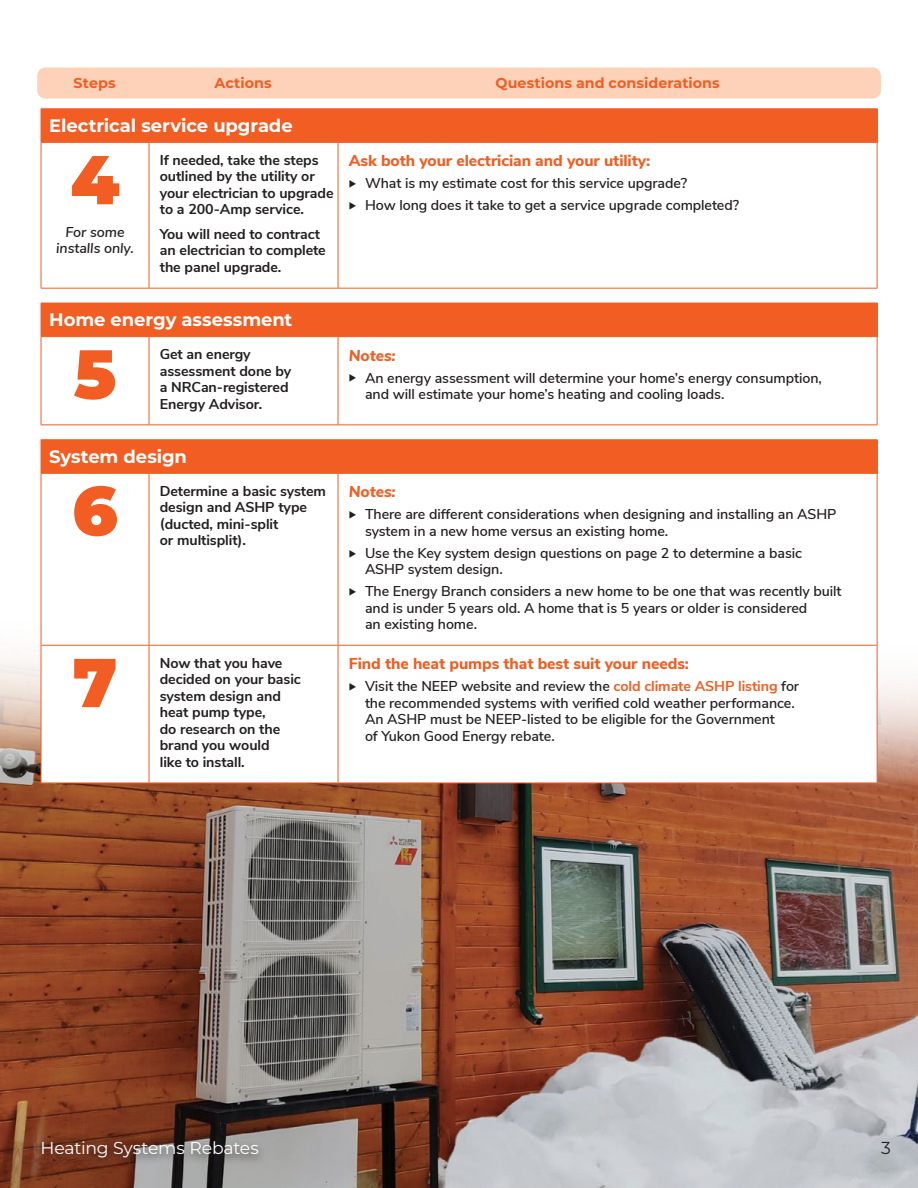
<style>
.page{position:relative;width:918px;height:1188px;background:#fff}
.page>*{position:absolute;margin:0;border:0;box-sizing:border-box;transform-origin:0 0}
.t1{font:900 69px "Montserrat";color:#f15d22}
.t2{font:700 18px "Montserrat";letter-spacing:-.005em;color:#fff}
.t3{font:17.25px "Montserrat";letter-spacing:-.01em;color:#fff}
.t4{font:17.25px "Montserrat";color:#231f20}
.t5{font:800 15.75px "Nunito Sans";letter-spacing:-.005em;color:#f15d22}
.t6{font:italic 800 15.75px "Nunito Sans";letter-spacing:-.005em;color:#f15d22}
.t7{font:600 14.25px/16.5px "Nunito Sans";letter-spacing:-.005em;color:#231f20}
.t8{font:700 14.25px/16.5px "Nunito Sans";letter-spacing:-.005em;color:#231f20}
.t9{font:700 14.25px "Montserrat";letter-spacing:.005em;color:#f15d22}
.t10{font:italic 600 14.25px/16.5px "Nunito Sans";letter-spacing:-.005em;color:#231f20;text-align:center}
.s1{font-weight:700;color:#f15d22}
</style>
<div class="page">
<img style="left:0;top:67px;width:918px;height:1121px">
<div style="left:41px;top:109px;width:836px;height:33px;background:#f15d22"></div>
<svg style="left:42px;top:143px;width:835px;height:145px"></svg>
<hr style="left:41px;top:108px;width:108px;height:1px;background:#f15d22">
<hr style="left:149px;top:108px;width:189px;height:1px;background:#f15d22">
<hr style="left:338px;top:108px;width:540px;height:1px;background:#f15d22">
<hr style="left:877px;top:109px;width:1px;height:33px;background:#f15d22">
<hr style="left:41px;top:142px;width:108px;height:1px;background:#f15d22">
<hr style="left:41px;top:143px;width:1px;height:145px;background:#f15d22">
<hr style="left:149px;top:142px;width:189px;height:1px;background:#f15d22">
<hr style="left:149px;top:143px;width:1px;height:145px;background:#f15d22">
<hr style="left:338px;top:142px;width:540px;height:1px;background:#f15d22">
<hr style="left:338px;top:143px;width:1px;height:145px;background:#f15d22">
<hr style="left:877px;top:143px;width:1px;height:145px;background:#f15d22">
<hr style="left:41px;top:288px;width:108px;height:1px;background:#f15d22">
<hr style="left:149px;top:288px;width:189px;height:1px;background:#f15d22">
<hr style="left:338px;top:288px;width:540px;height:1px;background:#f15d22">
<div style="left:41px;top:303px;width:836px;height:34px;background:#f15d22"></div>
<svg style="left:42px;top:337px;width:835px;height:87px"></svg>
<hr style="left:877px;top:303px;width:1px;height:33px;background:#f15d22">
<hr style="left:41px;top:337px;width:1px;height:87px;background:#f15d22">
<hr style="left:149px;top:337px;width:1px;height:87px;background:#f15d22">
<hr style="left:338px;top:336px;width:540px;height:1px;background:#f15d22">
<hr style="left:338px;top:337px;width:1px;height:87px;background:#f15d22">
<hr style="left:877px;top:337px;width:1px;height:87px;background:#f15d22">
<hr style="left:41px;top:424px;width:108px;height:1px;background:#f15d22">
<hr style="left:149px;top:424px;width:189px;height:1px;background:#f15d22">
<hr style="left:338px;top:424px;width:540px;height:1px;background:#f15d22">
<div style="left:41px;top:440px;width:836px;height:33px;background:#f15d22"></div>
<svg style="left:42px;top:474px;width:835px;height:309px"></svg>
<hr style="left:41px;top:439px;width:108px;height:1px;background:#f15d22">
<hr style="left:149px;top:439px;width:189px;height:1px;background:#f15d22">
<hr style="left:338px;top:439px;width:540px;height:1px;background:#f15d22">
<hr style="left:877px;top:440px;width:1px;height:33px;background:#f15d22">
<hr style="left:41px;top:473px;width:108px;height:1px;background:#f15d22">
<hr style="left:41px;top:474px;width:1px;height:171px;background:#f15d22">
<hr style="left:149px;top:473px;width:189px;height:1px;background:#f15d22">
<hr style="left:149px;top:474px;width:1px;height:171px;background:#f15d22">
<hr style="left:338px;top:473px;width:540px;height:1px;background:#f15d22">
<hr style="left:338px;top:474px;width:1px;height:171px;background:#f15d22">
<hr style="left:877px;top:474px;width:1px;height:171px;background:#f15d22">
<hr style="left:41px;top:645px;width:108px;height:1px;background:#f15d22">
<hr style="left:41px;top:646px;width:1px;height:137px;background:#f15d22">
<hr style="left:149px;top:645px;width:189px;height:1px;background:#f15d22">
<hr style="left:149px;top:646px;width:1px;height:137px;background:#f15d22">
<hr style="left:338px;top:645px;width:540px;height:1px;background:#f15d22">
<hr style="left:338px;top:646px;width:1px;height:137px;background:#f15d22">
<hr style="left:877px;top:646px;width:1px;height:137px;background:#f15d22">
<hr style="left:41px;top:783px;width:108px;height:1px;background:#f15d22">
<hr style="left:149px;top:783px;width:189px;height:1px;background:#f15d22">
<hr style="left:338px;top:783px;width:540px;height:1px;background:#f15d22">
<div style="left:37px;top:68px;width:844px;height:31px;background:#fdd2b9;border-radius:8px"></div>
<div style="left:34px;top:1137px;width:232px;height:31px;background:#231f20;opacity:.75"></div>
<p class="t9" style="left:74px;top:72px;width:43px">Steps</p>
<p class="t9" style="left:214px;top:72px;width:59px">Actions</p>
<p class="t9" style="left:496px;top:72px;width:226px">Questions and considerations</p>
<p class="t2" style="left:49px;top:112px;width:245px">Electrical service upgrade</p>
<h1 class="t1" style="left:70px;top:128px;width:51px">4</h1>
<p class="t10" style="left:56px;top:223px;width:79px">For some installs only.</p>
<p class="t8" style="left:160px;top:151px;width:175px">If needed, take the steps outlined by the utility or your electrician to upgrade to a 200-Amp service.</p>
<p class="t8" style="left:160px;top:225px;width:168px">You will need to contract an electrician to complete the panel upgrade.</p>
<p class="t5" style="left:349px;top:149px;width:303px">Ask both your electrician and your utility:</p>
<p class="t7" style="left:349px;top:174px;width:340px">◆ What is my estimate cost for this service upgrade?</p>
<p class="t7" style="left:349px;top:196px;width:392px">◆ How long does it take to get a service upgrade completed?</p>
<p class="t2" style="left:49px;top:306px;width:245px">Home energy assessment</p>
<h1 class="t1" style="left:74px;top:322px;width:44px">5</h1>
<p class="t8" style="left:160px;top:345px;width:133px">Get an energy assessment done by a NRCan-registered<br>Energy Advisor.</p>
<p class="t6" style="left:349px;top:344px;width:48px">Notes:</p>
<p class="t7" style="left:365px;top:369px;width:458px;text-indent:-16px">◆ An energy assessment will determine your home’s energy consumption, and will estimate your home’s heating and cooling loads.</p>
<p class="t2" style="left:49px;top:443px;width:139px">System design</p>
<h1 class="t1" style="left:72px;top:459px;width:47px">6</h1>
<p class="t8" style="left:160px;top:482px;width:168px">Determine a basic system design and ASHP type (ducted, mini-split<br>or multisplit).</p>
<p class="t6" style="left:349px;top:480px;width:48px">Notes:</p>
<p class="t7" style="left:365px;top:505px;width:473px;text-indent:-16px">◆ There are different considerations when designing and installing an ASHP system in a new home versus an existing home.</p>
<p class="t7" style="left:365px;top:544px;width:439px;text-indent:-16px">◆ Use the Key system design questions on page 2 to determine a basic<br>ASHP system design.</p>
<p class="t7" style="left:365px;top:582px;width:478px;text-indent:-16px">◆ The Energy Branch considers a new home to be one that was recently built and is under 5 years old. A home that is 5 years or older is considered<br>an existing home.</p>
<h1 class="t1" style="left:73px;top:631px;width:46px">7</h1>
<p class="t8" style="left:160px;top:654px;width:143px">Now that you have decided on your basic system design and heat pump type,<br>do research on the brand you would<br>like to install.</p>
<p class="t5" style="left:349px;top:652px;width:342px">Find the heat pumps that best suit your needs:</p>
<p class="t7" style="left:365px;top:677px;width:436px;text-indent:-16px">◆ Visit the NEEP website and review the <span class="s1">cold climate ASHP listing</span> for the recommended systems with verified cold weather performance.<br>An ASHP must be NEEP-listed to be eligible for the Government<br>of Yukon Good Energy rebate.</p>
<p class="t3" style="left:40px;top:1136px;width:220px">Heating Systems Rebates</p>
<p class="t4" style="left:881px;top:1136px;width:11px">3</p>
</div>
